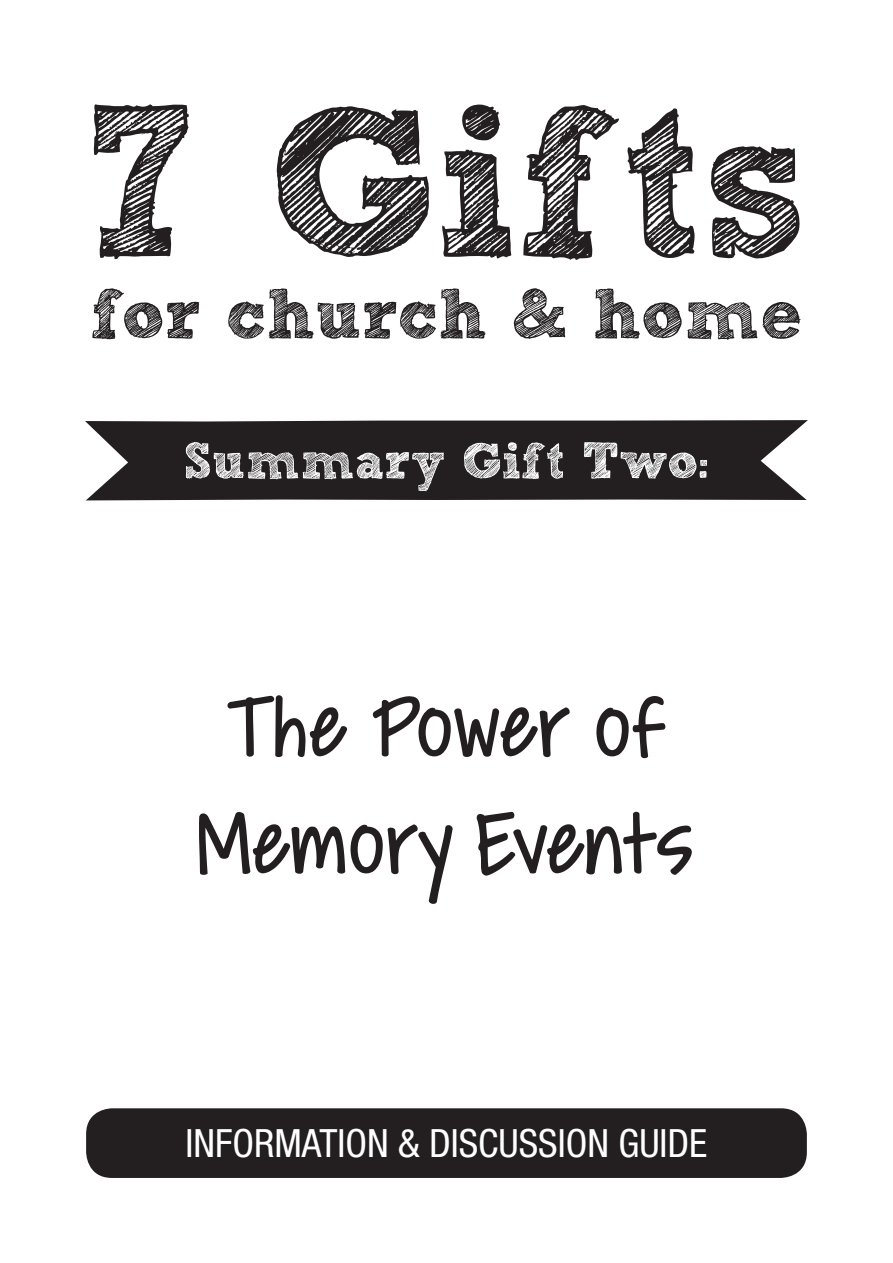
<style>
.page{position:relative;width:893px;height:1263px;background:#fff}
.page>*{position:absolute;margin:0;border:0;box-sizing:border-box;transform-origin:0 0}
.t1{font:215.25px "Sketch Rockwell";color:#231f20}
.Gift_description{font:97.5px "Covered By Your Grace";color:#231f20}
.t2{font:70.95px "Sketch Rockwell";color:#231f20}
.Gift_summary{font:51px "Sketch Rockwell";color:#fff}
.t3{font:condensed 39px "Helvetica Neue LT Std";color:#fff}
</style>
<div class="page">
<div style="left:86px;top:1108px;width:721px;height:70px;background:#231f20;border-radius:26px"></div>
<svg style="left:85px;top:420px;width:723px;height:80px;background:#332f30"></svg>
<p class="t1" style="left:85px;top:65px;width:724px">7 Gifts</p>
<p class="t2" style="left:90px;top:275px;width:714px">for church &amp; home</p>
<p class="Gift_summary" style="left:184px;top:433px;width:527px">Summary Gift Two:</p>
<p class="Gift_description" style="left:227px;top:680px;width:438px">The Power of</p>
<p class="Gift_description" style="left:198px;top:797px;width:497px">Memory Events</p>
<p class="t3" style="left:186px;top:1120px;width:523px">INFORMATION &amp; DISCUSSION GUIDE</p>
</div>
